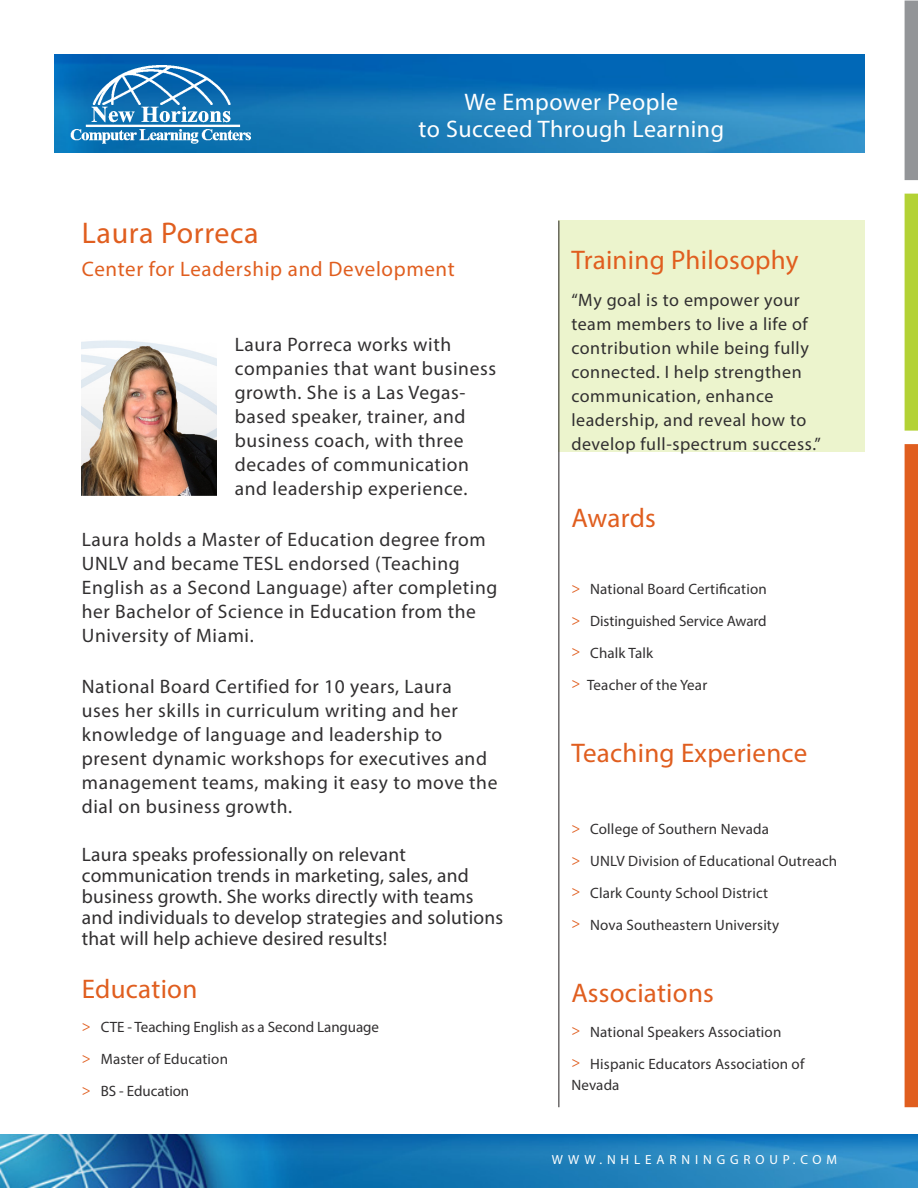
<style>
.page{position:relative;width:918px;height:1188px;background:#fff}
.page>*{position:absolute;margin:0;border:0;box-sizing:border-box;transform-origin:0 0}
._2nd_Largest_Blue_He{font:30px "Myriad Pro";letter-spacing:.02em;color:#e05e1f}
._2nd_Largest_Blue_He-2{font:27px "Myriad Pro";letter-spacing:.01em;color:#e05e1f}
.t1{font:24px "Myriad Pro";letter-spacing:.02em;color:#fff}
.t2{font:21px "Myriad Pro";letter-spacing:.03em;color:#e05e1f}
.t3{font:19.5px/24px "Myriad Pro";letter-spacing:.03em;color:#312f30}
.t4{font:19.5px/21px "Myriad Pro";letter-spacing:.01em;color:#312f30}
._2nd_Largest_Blue_He-3{font:18px/24px "Myriad Pro";letter-spacing:.03em;color:#312f30}
.t5{font:15px/21px "Myriad Pro";letter-spacing:.01em;color:#312f30}
.t6{font:13.2px "Myriad Pro";letter-spacing:.37em;color:#fff}
.s1{color:#e05e1f}
</style>
<div class="page">
<div style="left:559px;top:221px;width:306px;height:231px;background:#ecf4cd"></div>
<div style="left:905px;top:194px;width:13px;height:237px;background:#b3d235"></div>
<div style="left:905px;top:444px;width:13px;height:663px;background:#e05e1f"></div>
<div style="left:905px;top:1px;width:13px;height:179px;background:#939598"></div>
<hr style="left:559px;top:221px;width:1px;height:886px;background:#231f20">
<img style="left:82px;top:340px;width:135px;height:155px">
<img style="left:54px;top:55px;width:810px;height:98px">
<img style="left:0;top:1134px;width:918px;height:54px">
<img style="left:71px;top:65px;width:179px;height:80px">
<p class="t1" style="left:464px;top:87px;width:215px">We Empower People</p>
<p class="t1" style="left:419px;top:114px;width:307px">to Succeed Through Learning</p>
<p class="_2nd_Largest_Blue_He" style="left:82px;top:215px;width:178px">Laura Porreca</p>
<p class="t2" style="left:82px;top:256px;width:374px">Center for Leadership and Development</p>
<p class="t3" style="left:235px;top:333px;width:263px">Laura Porreca works with companies that want business growth. She is a Las Vegas&shy;based speaker, trainer, and business coach, with three decades of communication and leadership experience.</p>
<p class="t3" style="left:82px;top:528px;width:417px">Laura holds a Master of Education degree from UNLV and became TESL endorsed (Teaching English as a Second Language) after completing her Bachelor of Science in Education from the University of Miami.</p>
<p class="t3" style="left:82px;top:675px;width:417px">National Board Certified for 10 years, Laura<br>uses her skills in curriculum writing and her knowledge of language and leadership to present dynamic workshops for executives and management teams, making it easy to move the dial on business growth.</p>
<p class="t4" style="left:82px;top:844px;width:423px">Laura speaks professionally on relevant communication trends in marketing, sales, and business growth. She works directly with teams and individuals to develop strategies and solutions that will help achieve desired results!</p>
<p class="_2nd_Largest_Blue_He-2" style="left:82px;top:972px;width:117px">Education</p>
<p class="t5" style="left:82px;top:1017px;width:299px"><span class="s1">&gt;</span> CTE - Teaching English as a Second Language</p>
<p class="t5" style="left:82px;top:1048px;width:148px"><span class="s1">&gt;</span> Master of Education</p>
<p class="t5" style="left:82px;top:1080px;width:109px"><span class="s1">&gt;</span> BS - Education</p>
<p class="_2nd_Largest_Blue_He-2" style="left:571px;top:243px;width:229px">Training Philosophy</p>
<p class="_2nd_Largest_Blue_He-3" style="left:571px;top:288px;width:251px">“My goal is to empower your team members to live a life of contribution while being fully connected. I help strengthen communication, enhance leadership, and reveal how to develop full-spectrum success.”</p>
<p class="_2nd_Largest_Blue_He-2" style="left:571px;top:501px;width:86px">Awards</p>
<p class="t5" style="left:571px;top:579px;width:197px"><span class="s1">&gt;</span> National Board Certification</p>
<p class="t5" style="left:571px;top:610px;width:197px"><span class="s1">&gt;</span> Distinguished Service Award</p>
<p class="t5" style="left:571px;top:642px;width:83px"><span class="s1">&gt;</span> Chalk Talk</p>
<p class="t5" style="left:571px;top:674px;width:137px"><span class="s1">&gt;</span> Teacher of the Year</p>
<p class="_2nd_Largest_Blue_He-2" style="left:571px;top:737px;width:238px">Teaching Experience</p>
<p class="t5" style="left:571px;top:819px;width:199px"><span class="s1">&gt;</span> College of Southern Nevada</p>
<p class="t5" style="left:571px;top:850px;width:267px"><span class="s1">&gt;</span> UNLV Division of Educational Outreach</p>
<p class="t5" style="left:571px;top:882px;width:198px"><span class="s1">&gt;</span> Clark County School District</p>
<p class="t5" style="left:571px;top:914px;width:209px"><span class="s1">&gt;</span> Nova Southeastern University</p>
<p class="_2nd_Largest_Blue_He-2" style="left:571px;top:977px;width:144px">Associations</p>
<p class="t5" style="left:571px;top:1021px;width:212px"><span class="s1">&gt;</span> National Speakers Association</p>
<p class="t5" style="left:571px;top:1053px;width:235px"><span class="s1">&gt;</span> Hispanic Educators Association of<br>Nevada</p>
<p class="t6" style="left:552px;top:1152px;width:287px">WWW.NHLEARNINGGROUP.COM</p>
</div>
